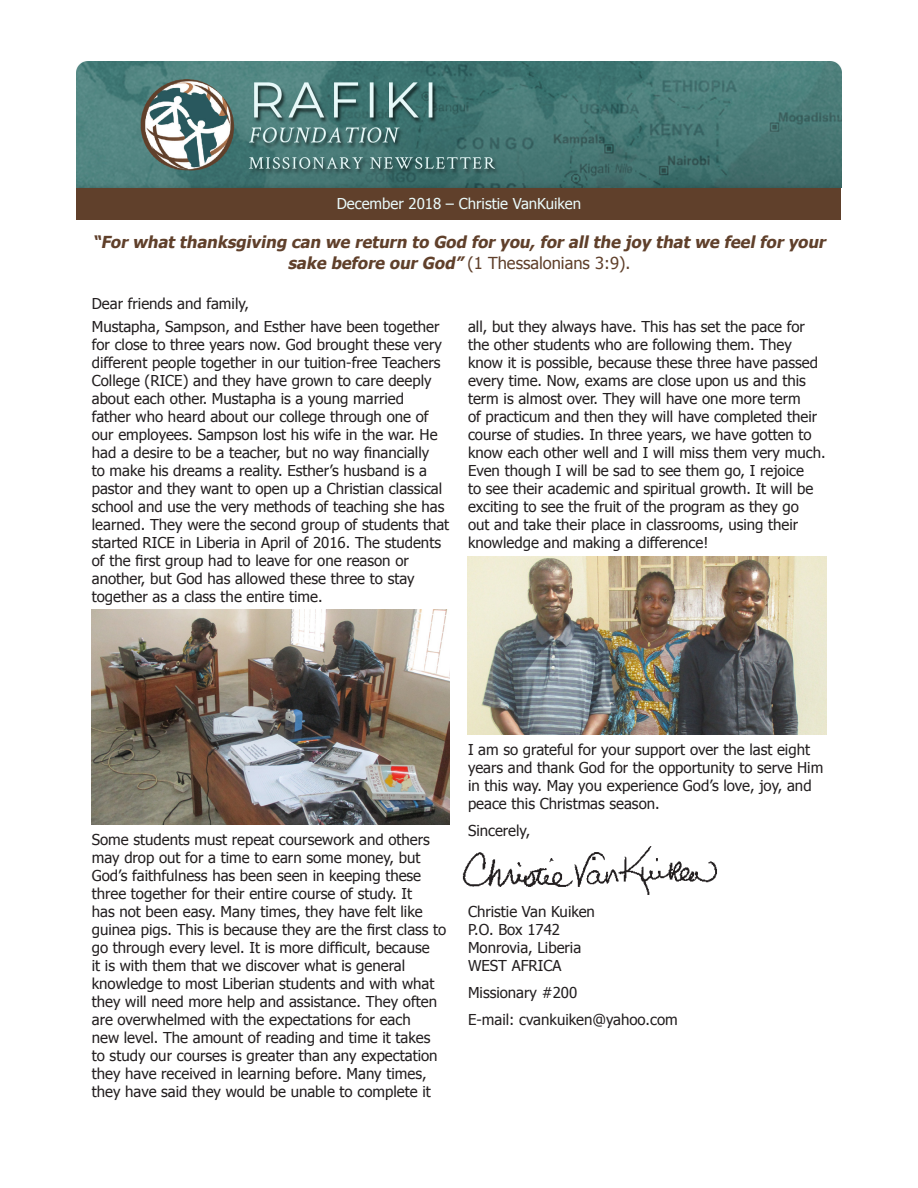
<style>
.page{position:relative;width:918px;height:1188px;background:#fff}
.page>*{position:absolute;margin:0;border:0;box-sizing:border-box;transform-origin:0 0}
.Verse{font:italic 700 16.5px/21px "Tahoma";color:#60402b;text-align:center}
.Body_copy{font:15px/18px "Tahoma";color:#231f20}
.Contact_info{font:15px "Tahoma";color:#231f20}
.Date_and_Name{font:15px "Tahoma";color:#eafafa}
.s1{font-weight:400;font-style:normal}
</style>
<div class="page">
<div style="left:76px;top:188px;width:766px;height:31px;background:#60402b"></div>
<img style="left:76px;top:61px;width:765px;height:127px">
<img style="left:92px;top:610px;width:358px;height:214px">
<img style="left:468px;top:556px;width:358px;height:178px">
<img style="left:462px;top:847px;width:255px;height:48px">
<p class="Date_and_Name" style="left:337px;top:194px;width:246px">December 2018 – Christie VanKuiken</p>
<p class="Verse" style="left:93px;top:231px;width:738px">“For what thanksgiving can we return to God for you, for all the joy that we feel for your sake before our God”<span class="s1">(1 Thessalonians 3:9).</span></p>
<p class="Body_copy" style="left:92px;top:294px;width:159px">Dear friends and family,</p>
<p class="Body_copy" style="left:92px;top:317px;width:359px">Mustapha, Sampson, and Esther have been together for close to three years now. God brought these very different people together in our tuition-free Teachers College (RICE) and they have grown to care deeply about each other. Mustapha is a young married<br>father who heard about our college through one of our employees. Sampson lost his wife in the war. He had a desire to be a teacher, but no way financially<br>to make his dreams a reality. Esther’s husband is a pastor and they want to open up a Christian classical school and use the very methods of teaching she has learned. They were the second group of students that started RICE in Liberia in April of 2016. The students of the first group had to leave for one reason or another, but God has allowed these three to stay together as a class the entire time.</p>
<p class="Body_copy" style="left:468px;top:317px;width:359px">all, but they always have. This has set the pace for the other students who are following them. They know it is possible, because these three have passed every time. Now, exams are close upon us and this term is almost over. They will have one more term<br>of practicum and then they will have completed their course of studies. In three years, we have gotten to know each other well and I will miss them very much.<br>Even though I will be sad to see them go, I rejoice<br>to see their academic and spiritual growth. It will be exciting to see the fruit of the program as they go<br>out and take their place in classrooms, using their knowledge and making a difference!</p>
<p class="Body_copy" style="left:92px;top:830px;width:356px">Some students must repeat coursework and others may drop out for a time to earn some money, but God’s faithfulness has been seen in keeping these three together for their entire course of study. It<br>has not been easy. Many times, they have felt like guinea pigs. This is because they are the first class to go through every level. It is more difficult, because<br>it is with them that we discover what is general knowledge to most Liberian students and with what they will need more help and assistance. They often are overwhelmed with the expectations for each<br>new level. The amount of reading and time it takes to study our courses is greater than any expectation they have received in learning before. Many times, they have said they would be unable to complete it</p>
<p class="Body_copy" style="left:468px;top:740px;width:357px">I am so grateful for your support over the last eight years and thank God for the opportunity to serve Him in this way. May you experience God’s love, joy, and peace this Christmas season.</p>
<p class="Body_copy" style="left:468px;top:821px;width:64px">Sincerely,</p>
<p class="Contact_info" style="left:468px;top:902px;width:129px">Christie Van Kuiken</p>
<p class="Contact_info" style="left:468px;top:920px;width:94px">P.O. Box 1742</p>
<p class="Contact_info" style="left:468px;top:938px;width:115px">Monrovia, Liberia</p>
<p class="Body_copy" style="left:468px;top:956px;width:95px">WEST AFRICA</p>
<p class="Body_copy" style="left:468px;top:983px;width:111px">Missionary #200</p>
<p class="Body_copy" style="left:468px;top:1010px;width:211px">E-mail: cvankuiken@yahoo.com</p>
</div>
